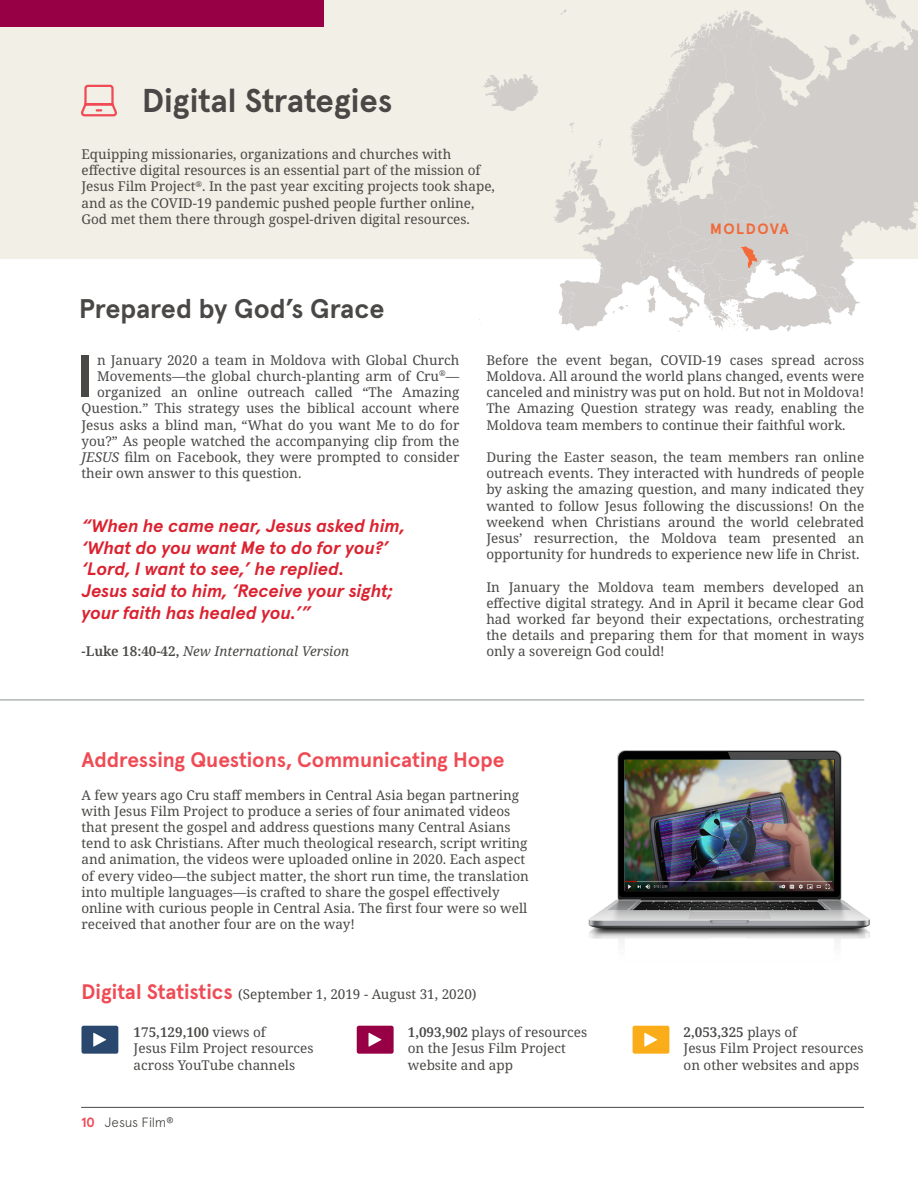
<style>
.page{position:relative;width:918px;height:1188px;background:#fff}
.page>*{position:absolute;margin:0;border:0;box-sizing:border-box;transform-origin:0 0}
.t1{font:700 59.85px "Apercu Pro";color:#494846}
.t2{font:700 33px "Apercu Pro";color:#494846}
.t3{font:700 27px "Apercu Pro";color:#494846}
.t4{font:700 21px "Apercu Pro";color:#ef4b55}
.t5{font:italic 700 18px "Apercu Pro";letter-spacing:-.005em;color:#db2230}
.t6{font:700 15px "Apercu Pro";letter-spacing:.1em;color:#f26938}
.t7{font:13.5px/16.2px "Noto Serif";color:#494846}
.t8{font:italic 13.5px "Noto Serif";color:#494846}
.t9{font:600 13.5px "Noto Serif";color:#494846}
.t10{font:300 13.5px "Apercu Pro";letter-spacing:-.03em;color:#494846}
.s1{font-style:italic}
.s2{font-weight:600;font-style:normal}
.s3{font-family:"Apercu Pro";font-weight:700;font-size:21px;color:#ef4b55}
.s4{font-weight:400}
.s5{font-weight:600}
.s6{font-weight:700;color:#ef4b55}
</style>
<div class="page">
<hr style="left:81px;top:1107px;width:783px;height:1px;background:#494846">
<div style="left:0;top:0;width:918px;height:259px;background:#f1efe6"></div>
<img style="left:588px;top:751px;width:282px;height:192px">
<svg style="left:861px;top:0;width:57px;height:231px;fill:#d0cdcb"></svg>
<svg style="left:479px;top:9px;width:382px;height:323px"></svg>
<svg style="left:81px;top:1026px;width:37px;height:28px"></svg>
<svg style="left:357px;top:1026px;width:37px;height:28px"></svg>
<svg style="left:633px;top:1026px;width:36px;height:28px"></svg>
<div style="left:0;top:0;width:324px;height:27px;background:#970044"></div>
<hr style="left:0;top:699px;width:864px;height:2px;background:#b1b4b5">
<svg style="left:81px;top:84px;width:36px;height:33px"></svg>
<p class="t2" style="left:142px;top:75px;width:252px">Digital Strategies</p>
<p class="t7" style="left:81px;top:146px;width:415px">Equipping missionaries, organizations and churches with effective digital resources is an essential part of the mission of Jesus Film Project<sup>®</sup>. In the past year exciting projects took shape, and as the COVID-19 pandemic pushed people further online, God met them there through gospel-driven digital resources.</p>
<p class="t6" style="left:710px;top:217px;width:80px">MOLDOVA</p>
<p class="t3" style="left:79px;top:288px;width:307px">Prepared by God’s Grace</p>
<p class="t1" style="left:77px;top:330px;width:19px">I</p>
<p class="t7" style="left:97px;top:352px;width:364px">n January 2020 a team in Moldova with Global Church</p>
<p class="t7" style="left:97px;top:368px;width:364px">Movements—the global church-planting arm of Cru<sup>®</sup>—</p>
<p class="t7" style="left:97px;top:385px;width:364px">organized an online outreach called “The Amazing</p>
<p class="t7" style="left:81px;top:401px;width:379px">Question.” This strategy uses the biblical account where</p>
<p class="t7" style="left:81px;top:417px;width:379px">Jesus asks a blind man, “What do you want Me to do for</p>
<p class="t7" style="left:81px;top:433px;width:379px">you?” As people watched the accompanying clip from the</p>
<p class="t7" style="left:81px;top:449px;width:379px"><span class="s1">JESUS</span> film on Facebook, they were prompted to consider</p>
<p class="t7" style="left:81px;top:466px;width:221px">their own answer to this question.</p>
<p class="t5" style="left:81px;top:512px;width:325px">“When he came near, Jesus asked him,</p>
<p class="t5" style="left:81px;top:533px;width:309px">‘What do you want Me to do for you?’</p>
<p class="t5" style="left:81px;top:555px;width:264px">‘Lord, I want to see,’ he replied.</p>
<p class="t5" style="left:81px;top:577px;width:313px">Jesus said to him, ‘Receive your sight;</p>
<p class="t5" style="left:81px;top:598px;width:231px">your faith has healed you.’”</p>
<p class="t8" style="left:81px;top:642px;width:269px"><span class="s2">-Luke 18:40-42,</span> New International Version</p>
<p class="t7" style="left:486px;top:352px;width:379px;text-align:justify">Before the event began, COVID-19 cases spread across Moldova. All around the world plans changed, events were canceled and ministry was put on hold. But not in Moldova!<br>The Amazing Question strategy was ready, enabling the Moldova team members to continue their faithful work.</p>
<p class="t7" style="left:486px;top:449px;width:379px;text-align:justify">During the Easter season, the team members ran online outreach events. They interacted with hundreds of people by asking the amazing question, and many indicated they wanted to follow Jesus following the discussions! On the weekend when Christians around the world celebrated Jesus’ resurrection, the Moldova team presented an opportunity for hundreds to experience new life in Christ.</p>
<p class="t7" style="left:486px;top:579px;width:379px;text-align:justify">In January the Moldova team members developed an effective digital strategy. And in April it became clear God had worked far beyond their expectations, orchestrating the details and preparing them for that moment in ways only a sovereign God could!</p>
<p class="t4" style="left:81px;top:743px;width:425px">Addressing Questions, Communicating Hope</p>
<p class="t7" style="left:81px;top:787px;width:449px">A few years ago Cru staff members in Central Asia began partnering with Jesus Film Project to produce a series of four animated videos that present the gospel and address questions many Central Asians tend to ask Christians. After much theological research, script writing and animation, the videos were uploaded online in 2020. Each aspect of every video—the subject matter, the short run time, the translation into multiple languages—is crafted to share the gospel effectively online with curious people in Central Asia. The first four were so well received that another four are on the way!</p>
<p class="t7" style="left:81px;top:986px;width:397px"><span class="s3">Digital Statistics</span> (September 1, 2019 - August 31, 2020)</p>
<p class="t9" style="left:134px;top:1023px;width:134px">175,129,100 <span class="s4">views of</span></p>
<p class="t7" style="left:134px;top:1041px;width:181px">Jesus Film Project resources</p>
<p class="t7" style="left:134px;top:1057px;width:163px">across YouTube channels</p>
<p class="t7" style="left:408px;top:1025px;width:181px"><span class="s5">1,093,902</span> plays of resources on the Jesus Film Project website and app</p>
<p class="t9" style="left:684px;top:1023px;width:115px">2,053,325 <span class="s4">plays of</span></p>
<p class="t7" style="left:684px;top:1041px;width:181px">Jesus Film Project resources</p>
<p class="t7" style="left:684px;top:1057px;width:177px">on other websites and apps</p>
<p class="t10" style="left:81px;top:1113px;width:94px"><span class="s6">10</span> Jesus Film<sup>®</sup></p>
</div>
